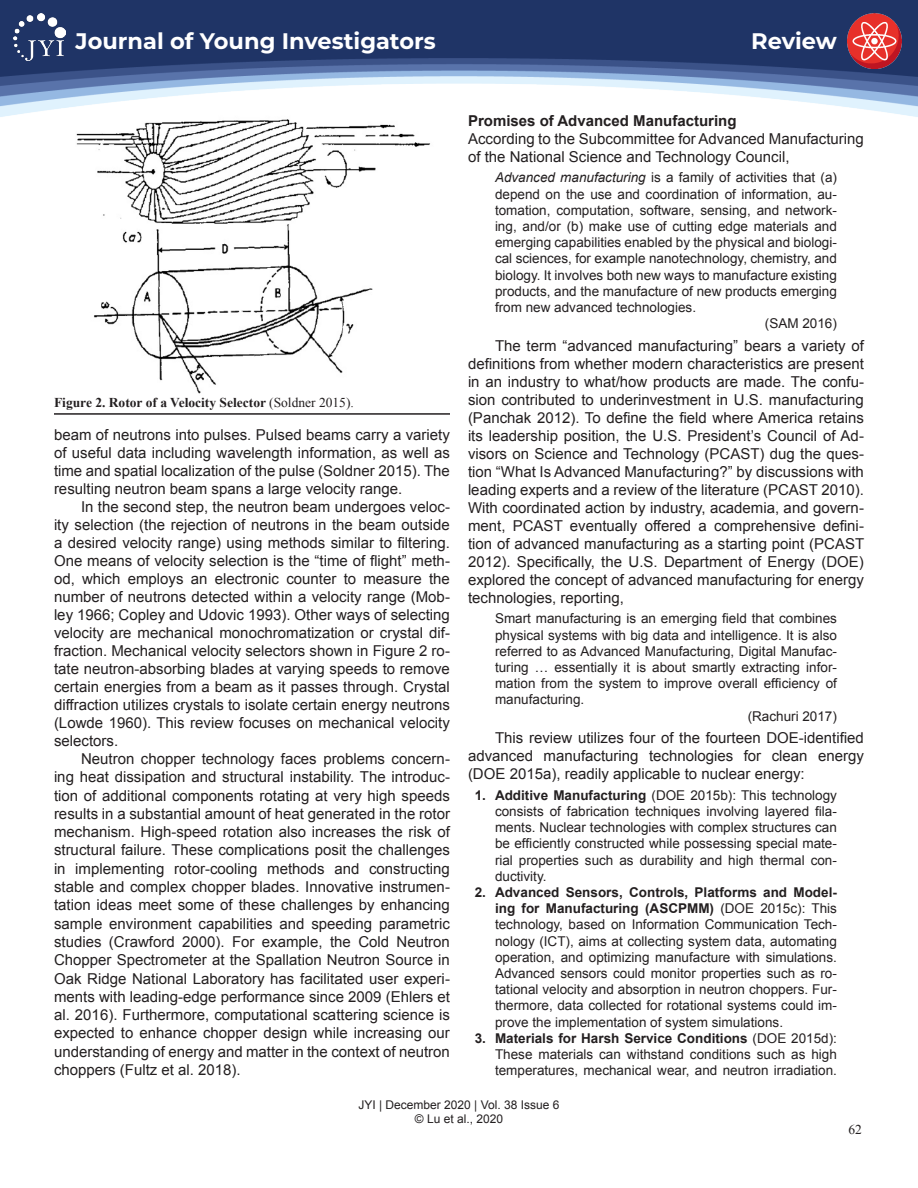
<style>
.page{position:relative;width:918px;height:1188px;background:#fff}
.page>*{position:absolute;margin:0;border:0;box-sizing:border-box;transform-origin:0 0}
.t1{font:700 22.5px "Montserrat";color:#fff}
.t2{font:15px/18px "Arial";color:#231f20;text-align:justify}
.t3{font:700 15px "Arial";color:#231f20}
.t4{font:13.5px/16.2px "Arial";color:#231f20;text-align:justify}
.t5{font:700 13.5px "Times New Roman";color:#231f20}
.t6{font:13.5px "Times New Roman";color:#231f20}
.t7{font:12px/14.4px "Arial";color:#231f20;text-align:center}
.s1{font-weight:400}
.s2{font-style:italic}
.s3{font-weight:700}
</style>
<div class="page">
<div style="left:0;top:0;width:918px;height:22px;background:#1f3466"></div>
<img style="left:0;top:22px;width:918px;height:95px">
<img style="left:14px;top:14px;width:51px;height:47px">
<img style="left:847px;top:14px;width:55px;height:54px">
<img style="left:75px;top:116px;width:364px;height:278px">
<hr style="left:54px;top:413px;width:396px;height:2px;background:#231f20">
<h1 class="t1" style="left:76px;top:25px;width:362px">Journal of Young Investigators</h1>
<h1 class="t1" style="left:751px;top:25px;width:87px">Review</h1>
<p class="t5" style="left:54px;top:393px;width:301px">Figure 2. Rotor of a Velocity Selector <span class="s1">(Soldner 2015).</span></p>
<p class="t2" style="left:54px;top:426px;width:397px">beam of neutrons into pulses. Pulsed beams carry a variety of useful data including wavelength information, as well as time and spatial localization of the pulse (Soldner 2015). The resulting neutron beam spans a large velocity range.</p>
<p class="t2" style="left:54px;top:498px;width:397px;text-indent:27px">In the second step, the neutron beam undergoes veloc&shy;ity selection (the rejection of neutrons in the beam outside a desired velocity range) using methods similar to filtering.<br>One means of velocity selection is the “time of flight” meth&shy;od, which employs an electronic counter to measure the number of neutrons detected within a velocity range (Mob&shy;ley 1966; Copley and Udovic 1993). Other ways of selecting velocity are mechanical monochromatization or crystal dif&shy;fraction. Mechanical velocity selectors shown in Figure 2 ro&shy;tate neutron-absorbing blades at varying speeds to remove certain energies from a beam as it passes through. Crystal diffraction utilizes crystals to isolate certain energy neutrons (Lowde 1960). This review focuses on mechanical velocity selectors.</p>
<p class="t2" style="left:54px;top:750px;width:398px;text-indent:27px">Neutron chopper technology faces problems concern&shy;ing heat dissipation and structural instability. The introduc&shy;tion of additional components rotating at very high speeds results in a substantial amount of heat generated in the rotor mechanism. High-speed rotation also increases the risk of structural failure. These complications posit the challenges in implementing rotor-cooling methods and constructing stable and complex chopper blades. Innovative instrumen&shy;tation ideas meet some of these challenges by enhancing sample environment capabilities and speeding parametric studies (Crawford 2000). For example, the Cold Neutron Chopper Spectrometer at the Spallation Neutron Source in Oak Ridge National Laboratory has facilitated user experi&shy;ments with leading-edge performance since 2009 (Ehlers et al. 2016). Furthermore, computational scattering science is expected to enhance chopper design while increasing our understanding of energy and matter in the context of neutron choppers (Fultz et al. 2018).</p>
<p class="t3" style="left:468px;top:111px;width:270px">Promises of Advanced Manufacturing</p>
<p class="t2" style="left:468px;top:130px;width:397px">According to the Subcommittee for Advanced Manufacturing of the National Science and Technology Council,</p>
<p class="t4" style="left:495px;top:170px;width:344px"><span class="s2">Advanced manufacturing</span> is a family of activities that (a)</p>
<p class="t4" style="left:495px;top:186px;width:343px">depend on the use and coordination of information, au-</p>
<p class="t4" style="left:495px;top:202px;width:343px">tomation, computation, software, sensing, and network-</p>
<p class="t4" style="left:495px;top:218px;width:343px">ing, and/or (b) make use of cutting edge materials and</p>
<p class="t4" style="left:495px;top:234px;width:343px">emerging capabilities enabled by the physical and biologi-</p>
<p class="t4" style="left:495px;top:251px;width:343px">cal sciences, for example nanotechnology, chemistry, and</p>
<p class="t4" style="left:495px;top:267px;width:343px">biology. It involves both new ways to manufacture existing</p>
<p class="t4" style="left:495px;top:283px;width:343px">products, and the manufacture of new products emerging</p>
<p class="t4" style="left:495px;top:299px;width:203px">from new advanced technologies.</p>
<p class="t4" style="left:765px;top:315px;width:74px">(SAM 2016)</p>
<p class="t2" style="left:468px;top:337px;width:398px;text-indent:27px">The term “advanced manufacturing” bears a variety of definitions from whether modern characteristics are present in an industry to what/how products are made. The confu&shy;sion contributed to underinvestment in U.S. manufacturing (Panchak 2012). To define the field where America retains its leadership position, the U.S. President’s Council of Ad&shy;visors on Science and Technology (PCAST) dug the ques&shy;tion “What Is Advanced Manufacturing?” by discussions with leading experts and a review of the literature (PCAST 2010).<br>With coordinated action by industry, academia, and govern&shy;ment, PCAST eventually offered a comprehensive defini&shy;tion of advanced manufacturing as a starting point (PCAST 2012). Specifically, the U.S. Department of Energy (DOE) explored the concept of advanced manufacturing for energy technologies, reporting,</p>
<p class="t4" style="left:495px;top:611px;width:343px">Smart manufacturing is an emerging field that combines</p>
<p class="t4" style="left:495px;top:627px;width:343px">physical systems with big data and intelligence. It is also</p>
<p class="t4" style="left:495px;top:643px;width:343px">referred to as Advanced Manufacturing, Digital Manufac-</p>
<p class="t4" style="left:495px;top:659px;width:343px">turing … essentially it is about smartly extracting infor-</p>
<p class="t4" style="left:495px;top:675px;width:343px">mation from the system to improve overall efficiency of</p>
<p class="t4" style="left:495px;top:692px;width:91px">manufacturing.</p>
<p class="t4" style="left:748px;top:708px;width:91px">(Rachuri 2017)</p>
<p class="t2" style="left:468px;top:729px;width:397px;text-indent:27px">This review utilizes four of the fourteen DOE-identified advanced manufacturing technologies for clean energy (DOE 2015a), readily applicable to nuclear energy:</p>
<p class="t4" style="left:495px;top:787px;width:343px;text-indent:-20px"><span class="s3">1. Additive Manufacturing</span> (DOE 2015b): This technology consists of fabrication techniques involving layered fila&shy;ments. Nuclear technologies with complex structures can be efficiently constructed while possessing special mate&shy;rial properties such as durability and high thermal con&shy;ductivity.</p>
<p class="t4" style="left:495px;top:884px;width:344px;text-indent:-20px"><span class="s3">2. Advanced Sensors, Controls, Platforms and Model&shy;ing for Manufacturing (ASCPMM)</span> (DOE 2015c): This technology, based on Information Communication Tech&shy;nology (ICT), aims at collecting system data, automating operation, and optimizing manufacture with simulations.<br>Advanced sensors could monitor properties such as ro&shy;tational velocity and absorption in neutron choppers. Fur&shy;thermore, data collected for rotational systems could im&shy;prove the implementation of system simulations.</p>
<p class="t4" style="left:495px;top:1030px;width:343px;text-indent:-20px"><span class="s3">3. Materials for Harsh Service Conditions</span> (DOE 2015d):<br>These materials can withstand conditions such as high temperatures, mechanical wear, and neutron irradiation.</p>
<p class="t7" style="left:358px;top:1098px;width:203px">JYI | December 2020 | Vol. 38 Issue 6 © Lu et al., 2020</p>
<p class="t6" style="left:848px;top:1120px;width:15px">62</p>
</div>
